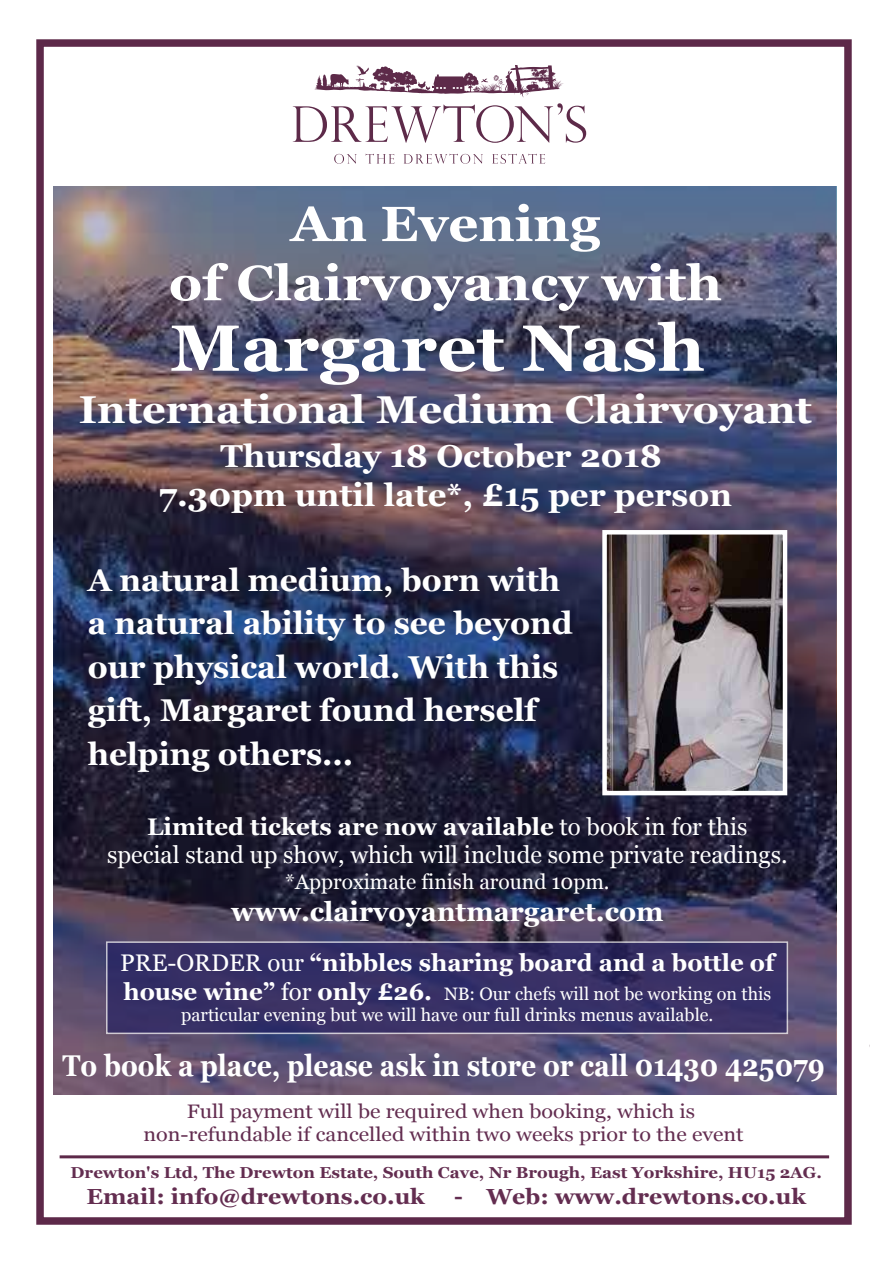
<style>
.page{position:relative;width:893px;height:1263px;background:#fff}
.page>*{position:absolute;margin:0;border:0;box-sizing:border-box;transform-origin:0 0}
.t1{font:700 65.1px "Georgia";color:#fff;scale:1.07 1}
.t2{font:700 49.35px/59.2px "Georgia";color:#fff;text-align:center;scale:1.07 1}
.t3{font:700 38.7px "Georgia";color:#fff;scale:1.07 1}
.t4{font:700 31.65px/39px "Georgia";color:#fff;text-align:center;scale:1.04 1}
.t5{font:700 31.5px/43.5px "Georgia";color:#fff}
.t6{font:700 30px "Georgia";color:#fff;scale:.88 1}
.t7{font:700 27px "Georgia";color:#fff}
.t8{font:24px/28.8px "Georgia";color:#fff;text-align:center}
.t9{font:700 24px "Georgia";color:#fff}
.t10{font:700 21.75px "Georgia";color:#632d50;scale:1.06 1}
.t11{font:21px "Georgia";color:#fff}
.t12{font:19.5px/23.4px "Georgia";color:#632d50;text-align:center;scale:1.11 1}
.t13{font:18px/21.6px "Georgia";color:#fff;text-align:center}
.t14{font:700 15.9px "Georgia";color:#632d50;scale:1.06 1}
.s1{font-weight:700}
.s2{font-weight:400}
.s3{font-weight:700;font-size:24px}
.s4{font-size:24px}
</style>
<div class="page">
<img style="left:54px;top:186px;width:782px;height:909px">
<div style="left:106px;top:941px;width:682px;height:93px;background:#373066;border:2px solid #fff"></div>
<div style="left:36px;top:39px;width:816px;height:1186px;border:8px solid #5d2949"></div>
<svg style="left:334px;top:154px;width:23px;height:10px"></svg>
<svg style="left:366px;top:154px;width:29px;height:9px"></svg>
<svg style="left:404px;top:154px;width:79px;height:10px"></svg>
<svg style="left:492px;top:154px;width:53px;height:10px"></svg>
<svg style="left:293px;top:65px;width:293px;height:78px"></svg>
<hr style="left:60px;top:1155px;width:769px;height:3px;background:#5d2949">
<img style="left:607px;top:535px;width:175px;height:255px">
<div style="left:602px;top:530px;width:185px;height:265px;border:4px solid #fff"></div>
<h2 class="t2" style="left:169px;top:194px;width:518px">An Evening<br>of Clairvoyancy with</h2>
<h1 class="t1" style="left:170px;top:306px;width:501px">Margaret Nash</h1>
<p class="t3" style="left:79px;top:385px;width:687px">International Medium Clairvoyant</p>
<p class="t4" style="left:159px;top:436px;width:553px">Thursday 18 October 2018<br>7.30pm until late*, £15 per person</p>
<p class="t5" style="left:88px;top:558px;width:486px">A natural medium, born with a natural ability to see beyond our physical world. With this gift, Margaret found herself helping others...</p>
<p class="t8" style="left:107px;top:812px;width:682px"><span class="s1">Limited tickets are now available</span> to book in for this<br>special stand up show, which will include some private readings.</p>
<p class="t11" style="left:285px;top:869px;width:326px">*Approximate finish around 10pm.</p>
<p class="t7" style="left:231px;top:894px;width:434px">www.clairvoyantmargaret.com</p>
<p class="t9" style="left:120px;top:947px;width:656px"><span class="s2">PRE-ORDER our</span> “nibbles sharing board and a bottle of</p>
<p class="t13" style="left:123px;top:983px;width:649px"><span class="s3">house wine”</span> <span class="s4">for</span> <span class="s3">only £26.</span> NB: Our chefs will not be working on this particular evening but we will have our full drinks menus available.</p>
<p class="t6" style="left:62px;top:1046px;width:868px">To book a place, please ask in store or call 01430 425079</p>
<p class="t12" style="left:143px;top:1100px;width:542px">Full payment will be required when booking, which is non-refundable if cancelled within two weeks prior to the event</p>
<p class="t14" style="left:71px;top:1162px;width:710px">Drewton's Ltd, The Drewton Estate, South Cave, Nr Brough, East Yorkshire, HU15 2AG.</p>
<p class="t10" style="left:87px;top:1182px;width:321px">Email: info@drewtons.co.uk</p>
<p class="t10" style="left:454px;top:1182px;width:333px">- Web: www.drewtons.co.uk</p>
</div>
